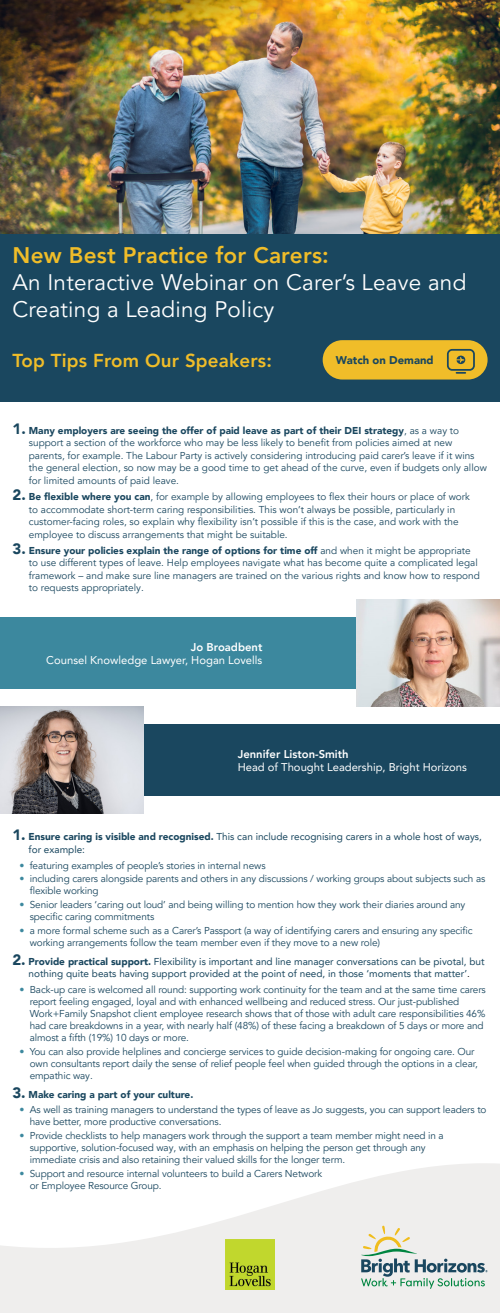
<style>
.page{position:relative;width:500px;height:1313px;background:#fff}
.page>*{position:absolute;margin:0;border:0;box-sizing:border-box;transform-origin:0 0}
.t1{font:22.5px/27px "Avenir LT Pro";letter-spacing:.01em;color:#fff}
.t2{font:800 22.5px "Avenir LT Pro";letter-spacing:.01em;color:#f0bd29}
.t3{font:800 18.75px "Avenir LT Pro";letter-spacing:.01em;color:#f0bd29}
.t4{font:11.25px "Avenir LT Pro";color:#fff}
.t5{font:800 11.25px "Avenir LT Pro";color:#fff}
.t6{font:900 11.25px "Avenir LT Pro";color:#1a475f}
.t7{font:10px/12px "Avenir LT Pro";letter-spacing:-.01em;color:#1a475f}
.t8{font:10px/12.5px "Avenir LT Pro";color:#1a475f}
.t9{font:900 10px "Avenir LT Pro";color:#1a475f}
.s1{font-weight:900;font-size:15px}
.s2{font-weight:900}
.s3{color:#3c889e}
.s4{color:#000}
.s5{font-size:15px}
</style>
<div class="page">
<div style="left:0;top:318px;width:500px;height:84px;background:#1a475f"></div>
<div style="left:0;top:617px;width:500px;height:72px;background:#3c889e"></div>
<div style="left:0;top:724px;width:500px;height:72px;background:#1a475f"></div>
<img style="left:0;top:0;width:500px;height:234px">
<img style="left:0;top:0;width:305px;height:115px">
<div style="left:0;top:234px;width:500px;height:96px;background:#1a475f"></div>
<svg style="left:0;top:1163px;width:500px;height:149px;fill:#efeeed"></svg>
<svg style="left:361px;top:1225px;width:127px;height:63px;background:#ccd6d0"></svg>
<img style="left:356px;top:600px;width:144px;height:107px">
<img style="left:0;top:707px;width:143px;height:107px">
<img style="left:225px;top:1239px;width:50px;height:50px">
<div style="left:323px;top:340px;width:165px;height:39px;background:#f0bd29;border-radius:20px"></div>
<div style="left:447px;top:349px;width:28px;height:22px;border:2px solid #1a475f;border-radius:4px"></div>
<svg style="left:457px;top:355px;width:8px;height:9px"></svg>
<svg style="left:457px;top:372px;width:8px;height:2px"></svg>
<h1 class="t2" style="left:13px;top:242px;width:318px">New Best Practice for Carers:</h1>
<h1 class="t1" style="left:13px;top:269px;width:455px">An Interactive Webinar on Carer’s Leave and<br>Creating a Leading Policy</h1>
<h2 class="t3" style="left:13px;top:349px;width:261px">Top Tips From Our Speakers:</h2>
<p class="t6" style="left:336px;top:353px;width:99px">Watch on Demand</p>
<p class="t7" style="left:29px;top:424px;width:460px;line-height:12.5px;text-indent:-16px"><span class="s1">1.</span> <span class="s2">Many employers are seeing the offer of paid leave as part of their DEI strategy</span>, as a way to support a section of the workforce who may be less likely to benefit from policies aimed at new parents, for example. The Labour Party is actively considering introducing paid carer’s leave if it wins the general election, so now may be a good time to get ahead of the curve, even if budgets only allow for limited amounts of paid leave.</p>
<p class="t7" style="left:29px;top:490px;width:443px;line-height:12.5px;text-indent:-16px"><span class="s1">2.</span> <span class="s2">Be flexible where you can</span>, for example by allowing employees to flex their hours or place of work to accommodate short-term caring responsibilities. This won’t always be possible, particularly in customer-facing roles, so explain why flexibility isn’t possible if this is the case, and work with the employee to discuss arrangements that might be suitable.</p>
<p class="t7" style="left:29px;top:544px;width:452px;line-height:12.5px;text-indent:-16px"><span class="s1">3.</span> <span class="s2">Ensure your policies explain the range of options for time off</span> and when it might be appropriate to use different types of leave. Help employees navigate what has become quite a complicated legal framework – and make sure line managers are trained on the various rights and know how to respond to requests appropriately.</p>
<p class="t5" style="left:191px;top:640px;width:73px">Jo Broadbent</p>
<p class="t4" style="left:46px;top:653px;width:218px">Counsel Knowledge Lawyer, Hogan Lovells</p>
<p class="t5" style="left:238px;top:747px;width:113px">Jennifer Liston-Smith</p>
<p class="t4" style="left:238px;top:760px;width:231px">Head of Thought Leadership, Bright Horizons</p>
<p class="t8" style="left:29px;top:830px;width:455px;text-indent:-16px"><span class="s1">1.</span> <span class="s2">Ensure caring is visible and recognised.</span> This can include recognising carers in a whole host of ways, for example:</p>
<p class="t7" style="left:19px;top:859px;width:248px"><span class="s3">•</span> featuring examples of people’s stories in internal news</p>
<p class="t7" style="left:30px;top:873px;width:457px;text-indent:-10px"><span class="s3">•</span> including carers alongside parents and others in any discussions / working groups about subjects such as flexible working</p>
<p class="t7" style="left:30px;top:899px;width:437px;text-indent:-10px"><span class="s3">•</span> Senior leaders ‘caring out loud’ and being willing to mention how they work their diaries around any specific caring commitments</p>
<p class="t7" style="left:30px;top:924px;width:444px;text-indent:-10px"><span class="s3">•</span> a more formal scheme such as a Carer’s Passport (a way of identifying carers and ensuring any specific working arrangements follow the team member even if they move to a new role)</p>
<p class="t8" style="left:12px;top:955px;width:474px;text-align:center"><span class="s1">2.</span> <span class="s2">Provide practical support.</span> Flexibility is important and line manager conversations can be pivotal, but nothing quite beats having support provided at the point of need, in those ‘moments that matter’<span class="s4">.</span></p>
<p class="t7" style="left:30px;top:983px;width:458px;text-indent:-10px"><span class="s3">•</span> Back-up care is welcomed all round: supporting work continuity for the team and at the same time carers report feeling engaged, loyal and with enhanced wellbeing and reduced stress. Our just-published Work+Family Snapshot client employee research shows that of those with adult care responsibilities 46% had care breakdowns in a year, with nearly half (48%) of these facing a breakdown of 5 days or more and almost a fifth (19%) 10 days or more.</p>
<p class="t7" style="left:30px;top:1045px;width:450px;text-indent:-10px"><span class="s3">•</span> You can also provide helplines and concierge services to guide decision-making for ongoing care. Our own consultants report daily the sense of relief people feel when guided through the options in a clear, empathic way.</p>
<p class="t9" style="left:12px;top:1088px;width:182px"><span class="s5">3.</span> Make caring a part of your culture.</p>
<p class="t7" style="left:30px;top:1104px;width:458px;text-indent:-10px"><span class="s3">•</span> As well as training managers to understand the types of leave as Jo suggests, you can support leaders to have better, more productive conversations.</p>
<p class="t7" style="left:30px;top:1129px;width:416px;text-indent:-10px"><span class="s3">•</span> Provide checklists to help managers work through the support a team member might need in a supportive, solution-focused way, with an emphasis on helping the person get through any immediate crisis and also retaining their valued skills for the longer term.</p>
<p class="t7" style="left:30px;top:1167px;width:294px;text-indent:-10px"><span class="s3">•</span> Support and resource internal volunteers to build a Carers Network or Employee Resource Group.</p>
</div>
